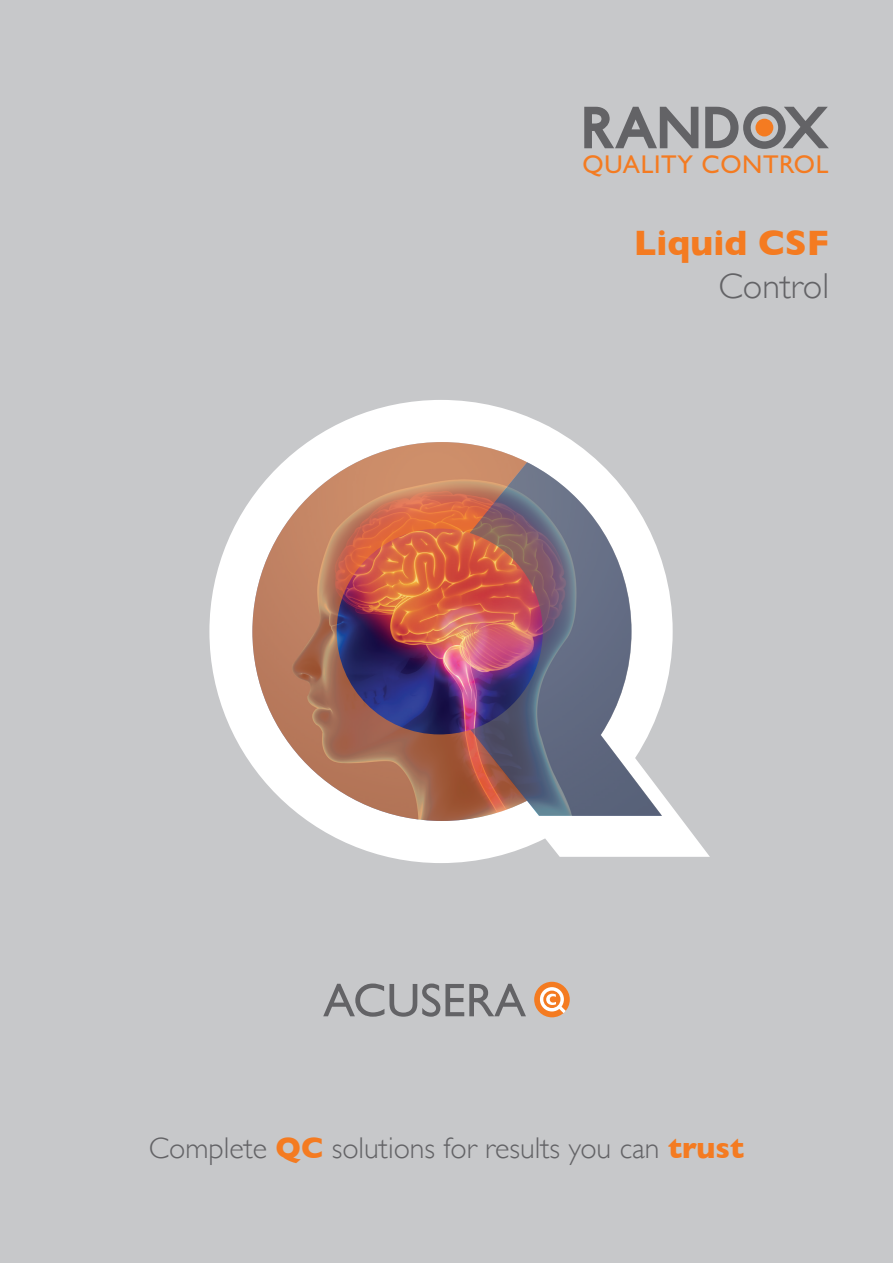
<style>
.page{position:relative;width:893px;height:1263px;background:#c7c8ca}
.page>*{position:absolute;margin:0;border:0;box-sizing:border-box;transform-origin:0 0}
.t1{font:700 36px "Gill Sans";color:#f47b21}
.t2{font:300 36px "Gill Sans";color:#636366}
.t3{font:300 30px "Gill Sans";color:#636366}
.t4{font:25.8px "Gill Sans";letter-spacing:.025em;color:#f47b21}
.s1{font-weight:700;color:#f47b21}
</style>
<div class="page">
<svg style="left:209px;top:400px;width:501px;height:463px"></svg>
<img style="left:527px;top:442px;width:135px;height:379px">
<svg style="left:527px;top:462px;width:135px;height:354px;background:#979aa9"></svg>
<img style="left:252px;top:442px;width:275px;height:379px">
<svg style="left:705px;top:106px;width:124px;height:43px"></svg>
<svg style="left:584px;top:107px;width:114px;height:41px"></svg>
<svg style="left:323px;top:983px;width:203px;height:34px"></svg>
<div style="left:534px;top:982px;width:36px;height:35px;background:#f47b21;border-radius:50%"></div>
<svg style="left:540px;top:987px;width:26px;height:26px"></svg>
<p class="t4" style="left:583px;top:149px;width:247px">QUALITY CONTROL</p>
<p class="t1" style="left:634px;top:214px;width:197px">Liquid CSF</p>
<p class="t2" style="left:718px;top:258px;width:112px">Control</p>
<p class="t3" style="left:149px;top:1124px;width:597px">Complete <span class="s1">QC</span> solutions for results you can <span class="s1">trust</span></p>
</div>
